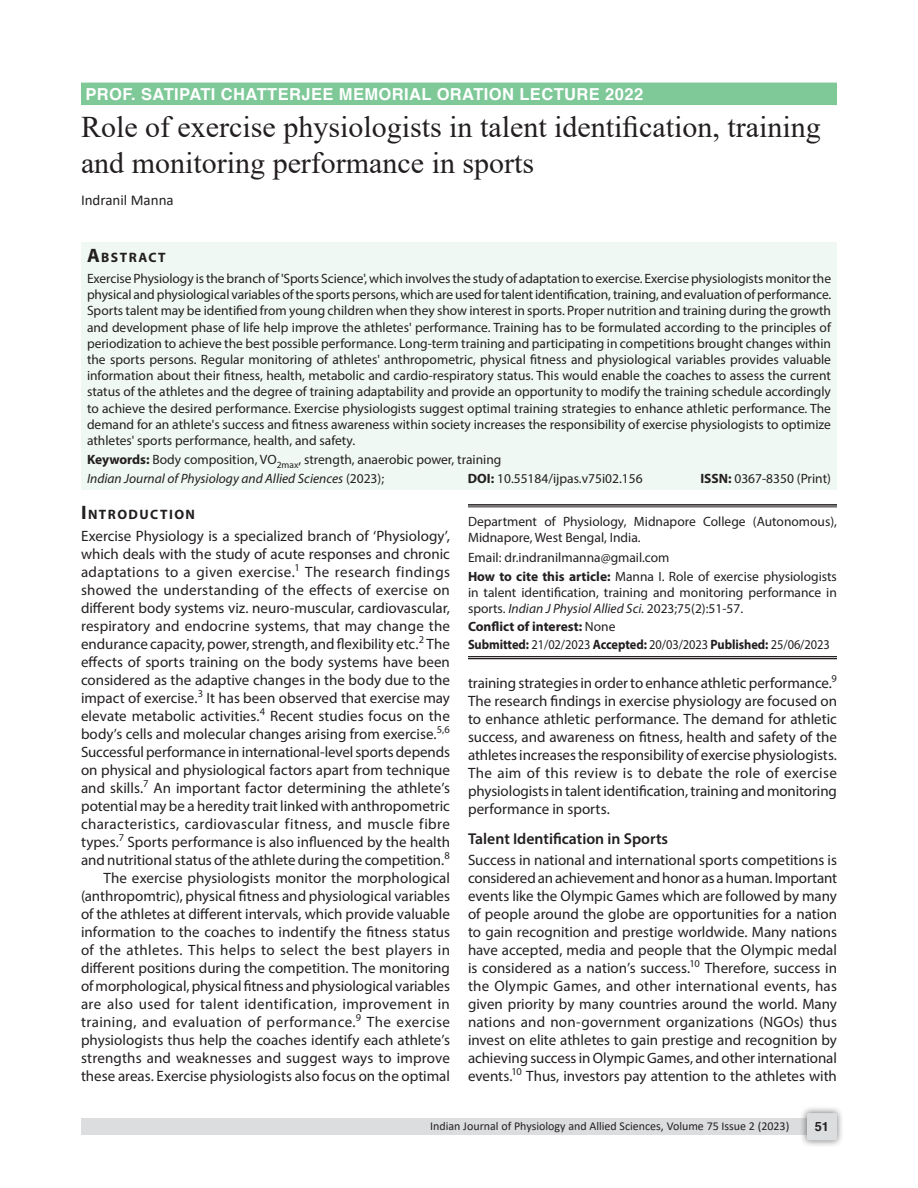
<style>
.page{position:relative;width:918px;height:1188px;background:#fff}
.page>*{position:absolute;margin:0;border:0;box-sizing:border-box;transform-origin:0 0}
.article_head{font:30px/36px "Times New Roman";color:#231f20}
.Subject{font:700 16.5px "Helvetica";letter-spacing:.025em;color:#fff}
.B{font:600 15.75px "Myriad Pro";color:#231f20}
.Body_flush{font:15px/18px "Myriad Pro";letter-spacing:-.005em;color:#231f20;text-align:justify}
.text{font:15px/18px "Myriad Pro";letter-spacing:-.005em;color:#231f20;text-align:justify}
.author{font:15px "Calibri";color:#231f20}
.A{font:700 13.65px "Myriad Pro";letter-spacing:.105em;color:#231f20}
.Abstract{font:13.5px/16.2px "Myriad Pro";color:#231f20;text-align:justify}
.affiliation{font:13.5px/16.2px "Myriad Pro";color:#231f20}
.affiliation-2{font:13.5px "Myriad Pro";color:#231f20;scale:.92 1}
.Abstract-2{font:italic 13.5px "Myriad Pro";color:#231f20}
.affiliation-3{font:700 13.5px "Myriad Pro";color:#231f20}
.t1{font:700 12.75px "Helvetica";color:#231f20}
.t2{font:12px "Calibri";color:#231f20}
.s1{font-size:19.5px}
.s2{font-weight:700}
.s3{font-style:normal}
.s4{font-style:italic}
.s5{font-weight:400}
</style>
<div class="page">
<div style="left:81px;top:1119px;width:756px;height:16px;background:#dcdddf"></div>
<div style="left:800px;top:1106px;width:44px;height:41px;background:#231f20;opacity:.61"></div>
<div style="left:807px;top:1113px;width:30px;height:27px;background:#dcdddf;border-radius:2px"></div>
<div style="left:81px;top:242px;width:756px;height:247px;background:#eff8f2"></div>
<div style="left:81px;top:83px;width:756px;height:22px;background:#7fc898"></div>
<hr style="left:468px;top:656px;width:369px;height:1px;background:#231f20">
<hr style="left:468px;top:658px;width:369px;height:1px;background:#231f20">
<hr style="left:468px;top:504px;width:369px;height:2px;background:#231f20">
<hr style="left:468px;top:507px;width:369px;height:1px;background:#231f20">
<p class="Subject" style="left:86px;top:81px;width:559px">PROF. SATIPATI CHATTERJEE MEMORIAL ORATION LECTURE 2022</p>
<p class="article_head" style="left:81px;top:108px;width:741px">Role of exercise physiologists in talent identification, training and monitoring performance in sports</p>
<p class="author" style="left:81px;top:189px;width:94px">Indranil Manna</p>
<p class="A" style="left:87px;top:249px;width:80px"><span class="s1">A</span>BSTRACT</p>
<p class="Abstract" style="left:87px;top:270px;width:746px">Exercise Physiology is the branch of 'Sports Science', which involves the study of adaptation to exercise. Exercise physiologists monitor the physical and physiological variables of the sports persons, which are used for talent identification, training, and evaluation of performance.<br>Sports talent may be identified from young children when they show interest in sports. Proper nutrition and training during the growth and development phase of life help improve the athletes' performance. Training has to be formulated according to the principles of periodization to achieve the best possible performance. Long-term training and participating in competitions brought changes within the sports persons. Regular monitoring of athletes' anthropometric, physical fitness and physiological variables provides valuable information about their fitness, health, metabolic and cardio-respiratory status. This would enable the coaches to assess the current status of the athletes and the degree of training adaptability and provide an opportunity to modify the training schedule accordingly to achieve the desired performance. Exercise physiologists suggest optimal training strategies to enhance athletic performance. The demand for an athlete's success and fitness awareness within society increases the responsibility of exercise physiologists to optimize athletes' sports performance, health, and safety.</p>
<p class="Abstract" style="left:87px;top:451px;width:416px"><span class="s2">Keywords:</span> Body composition, VO<sub>2max</sub>, strength, anaerobic power, training</p>
<p class="Abstract-2" style="left:87px;top:471px;width:299px">Indian Journal of Physiology and Allied Sciences <span class="s3">(2023);</span></p>
<p class="Abstract" style="left:468px;top:471px;width:176px"><span class="s2">DOI:</span> 10.55184/ijpas.v75i02.156</p>
<p class="Abstract" style="left:700px;top:471px;width:132px"><span class="s2">ISSN:</span> 0367-8350 (Print)</p>
<p class="A" style="left:81px;top:505px;width:116px"><span class="s1">I</span>NTRODUCTION</p>
<p class="Body_flush" style="left:81px;top:527px;width:371px">Exercise Physiology is a specialized branch of ‘Physiology’, which deals with the study of acute responses and chronic adaptations to a given exercise.<sup>1</sup> The research findings showed the understanding of the effects of exercise on different body systems viz. neuro-muscular, cardiovascular, respiratory and endocrine systems, that may change the endurance capacity, power, strength, and flexibility etc.<sup>2</sup> The effects of sports training on the body systems have been considered as the adaptive changes in the body due to the impact of exercise.<sup>3</sup> It has been observed that exercise may elevate metabolic activities.<sup>4</sup> Recent studies focus on the body’s cells and molecular changes arising from exercise.<sup>5,6<br></sup>Successful performance in international-level sports depends on physical and physiological factors apart from technique and skills.<sup>7</sup> An important factor determining the athlete’s potential may be a heredity trait linked with anthropometric characteristics, cardiovascular fitness, and muscle fibre types.<sup>7</sup> Sports performance is also influenced by the health and nutritional status of the athlete during the competition.<sup>8</sup></p>
<p class="text" style="left:81px;top:869px;width:371px;text-indent:22px">The exercise physiologists monitor the morphological (anthropomtric), physical fitness and physiological variables of the athletes at different intervals, which provide valuable information to the coaches to indentify the fitness status of the athletes. This helps to select the best players in different positions during the competition. The monitoring of morphological, physical fitness and physiological variables are also used for talent identification, improvement in training, and evaluation of performance.<sup>9</sup> The exercise physiologists thus help the coaches identify each athlete’s strengths and weaknesses and suggest ways to improve these areas. Exercise physiologists also focus on the optimal</p>
<p class="affiliation" style="left:468px;top:513px;width:371px">Department of Physiology, Midnapore College (Autonomous),<br>Midnapore, West Bengal, India.</p>
<p class="affiliation" style="left:468px;top:549px;width:203px">Email: dr.indranilmanna@gmail.com</p>
<p class="affiliation" style="left:468px;top:568px;width:370px;text-align:justify"><span class="s2">How to cite this article:</span> Manna I. Role of exercise physiologists in talent identification, training and monitoring performance in sports. <span class="s4">Indian J Physiol Allied Sci.</span> 2023;75(2):51-57.</p>
<p class="affiliation-3" style="left:468px;top:617px;width:149px">Conflict of interest: <span class="s5">None</span></p>
<p class="affiliation-2" style="left:468px;top:636px;width:395px"><span class="s2">Submitted:</span> 21/02/2023 <span class="s2">Accepted:</span> 20/03/2023 <span class="s2">Published:</span> 25/06/2023</p>
<p class="text" style="left:468px;top:674px;width:371px">training strategies in order to enhance athletic performance.<sup>9<br></sup>The research findings in exercise physiology are focused on to enhance athletic performance. The demand for athletic success, and awareness on fitness, health and safety of the athletes increases the responsibility of exercise physiologists.<br>The aim of this review is to debate the role of exercise physiologists in talent identification, training and monitoring performance in sports.</p>
<p class="B" style="left:468px;top:828px;width:202px">Talent Identification in Sports</p>
<p class="Body_flush" style="left:468px;top:851px;width:371px">Success in national and international sports competitions is considered an achievement and honor as a human. Important events like the Olympic Games which are followed by many of people around the globe are opportunities for a nation to gain recognition and prestige worldwide. Many nations have accepted, media and people that the Olympic medal is considered as a nation’s success.<sup>10</sup> Therefore, success in the Olympic Games, and other international events, has given priority by many countries around the world. Many nations and non-government organizations (NGOs) thus invest on elite athletes to gain prestige and recognition by achieving success in Olympic Games, and other international events.<sup>10</sup> Thus, investors pay attention to the athletes with</p>
<p class="t2" style="left:430px;top:1117px;width:361px">Indian Journal of Physiology and Allied Sciences, Volume 75 Issue 2 (2023)</p>
<p class="t1" style="left:815px;top:1117px;width:16px">51</p>
</div>
